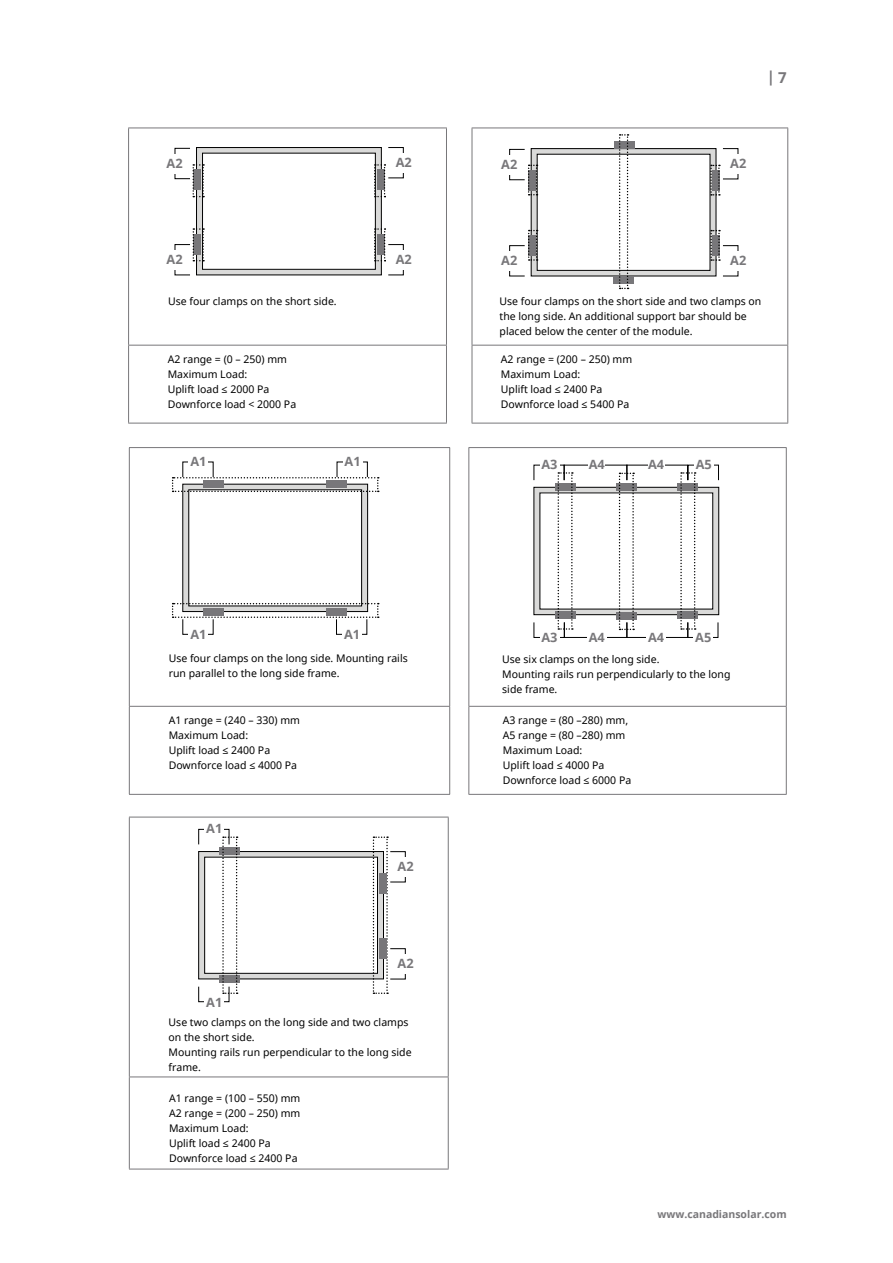
<style>
.page{position:relative;width:893px;height:1263px;background:#fff}
.page>*{position:absolute;margin:0;border:0;box-sizing:border-box;transform-origin:0 0}
.t1{font:700 15px "Noto Sans";color:#78777a}
.t2{font:700 12.75px "Noto Sans";color:#78777a}
.t3{font:10.5px/15px "Noto Sans";color:#000}
.t4{font:700 10.5px "Noto Sans";color:#78777a}
</style>
<div class="page">
<hr style="left:128px;top:128px;width:319px;height:1px;background:#78777a">
<hr style="left:446px;top:128px;width:1px;height:217px;background:#78777a">
<hr style="left:472px;top:128px;width:316px;height:1px;background:#78777a">
<hr style="left:472px;top:128px;width:1px;height:217px;background:#78777a">
<hr style="left:787px;top:128px;width:1px;height:217px;background:#78777a">
<hr style="left:128px;top:345px;width:319px;height:1px;background:#78777a">
<hr style="left:446px;top:345px;width:1px;height:78px;background:#78777a">
<hr style="left:472px;top:345px;width:316px;height:1px;background:#78777a">
<hr style="left:472px;top:345px;width:1px;height:78px;background:#78777a">
<hr style="left:787px;top:345px;width:1px;height:78px;background:#78777a">
<hr style="left:128px;top:423px;width:319px;height:1px;background:#78777a">
<hr style="left:472px;top:423px;width:316px;height:1px;background:#78777a">
<hr style="left:128px;top:128px;width:1px;height:217px;background:#78777a">
<hr style="left:128px;top:345px;width:1px;height:78px;background:#78777a">
<div style="left:197px;top:148px;width:184px;height:127px;background:#dadad9"></div>
<div style="left:196px;top:147px;width:186px;height:128px;border:1px solid #000"></div>
<div style="left:203px;top:153px;width:172px;height:116px;background:#fff"></div>
<div style="left:202px;top:153px;width:174px;height:117px;border:1px solid #000"></div>
<div style="left:388px;top:147px;width:16px;height:31px;border:1px solid #000"></div>
<div style="left:394px;top:153px;width:19px;height:19px;background:#fff"></div>
<div style="left:388px;top:244px;width:16px;height:31px;border:1px solid #000"></div>
<div style="left:394px;top:250px;width:19px;height:19px;background:#fff"></div>
<div style="left:175px;top:148px;width:15px;height:31px;border:1px solid #000"></div>
<div style="left:165px;top:154px;width:19px;height:19px;background:#fff"></div>
<svg style="left:533px;top:150px;width:181px;height:124px;background:#cdcdcc"></svg>
<div style="left:531px;top:148px;width:185px;height:128px;border:1px solid #000"></div>
<div style="left:537px;top:154px;width:173px;height:116px;background:#fff"></div>
<div style="left:537px;top:154px;width:173px;height:117px;border:1px solid #000"></div>
<div style="left:509px;top:245px;width:16px;height:31px;border:1px solid #000"></div>
<div style="left:500px;top:251px;width:19px;height:19px;background:#fff"></div>
<div style="left:509px;top:149px;width:16px;height:31px;border:1px solid #000"></div>
<div style="left:500px;top:155px;width:19px;height:19px;background:#fff"></div>
<svg style="left:528px;top:165px;width:9px;height:30px"></svg>
<svg style="left:192px;top:164px;width:12px;height:33px"></svg>
<svg style="left:193px;top:228px;width:11px;height:33px"></svg>
<svg style="left:374px;top:164px;width:12px;height:33px"></svg>
<svg style="left:374px;top:228px;width:12px;height:33px"></svg>
<div style="left:615px;top:141px;width:20px;height:7px;background:#78777a"></div>
<div style="left:614px;top:276px;width:20px;height:7px;background:#78777a"></div>
<svg style="left:528px;top:230px;width:10px;height:31px"></svg>
<svg style="left:710px;top:165px;width:10px;height:31px"></svg>
<svg style="left:710px;top:230px;width:10px;height:31px"></svg>
<svg style="left:619px;top:134px;width:9px;height:155px"></svg>
<hr style="left:129px;top:447px;width:321px;height:1px;background:#78777a">
<hr style="left:449px;top:448px;width:1px;height:258px;background:#78777a">
<hr style="left:129px;top:706px;width:321px;height:1px;background:#78777a">
<hr style="left:449px;top:707px;width:1px;height:87px;background:#78777a">
<hr style="left:129px;top:794px;width:321px;height:1px;background:#78777a">
<hr style="left:129px;top:448px;width:1px;height:258px;background:#78777a">
<hr style="left:129px;top:707px;width:1px;height:87px;background:#78777a">
<div style="left:183px;top:484px;width:185px;height:127px;background:#dadad9"></div>
<div style="left:189px;top:490px;width:173px;height:116px;background:#fff"></div>
<div style="left:188px;top:489px;width:174px;height:117px;border:1px solid #000"></div>
<div style="left:336px;top:619px;width:31px;height:16px;border:1px solid #000"></div>
<div style="left:342px;top:625px;width:20px;height:14px;background:#fff"></div>
<svg style="left:172px;top:477px;width:207px;height:15px"></svg>
<svg style="left:172px;top:603px;width:207px;height:15px"></svg>
<svg style="left:535px;top:489px;width:182px;height:124px;background:#c0c0bf"></svg>
<div style="left:533px;top:487px;width:186px;height:128px;border:1px solid #000"></div>
<div style="left:540px;top:493px;width:173px;height:116px;background:#fff"></div>
<div style="left:688px;top:465px;width:31px;height:15px;border:1px solid #000"></div>
<div style="left:694px;top:456px;width:19px;height:13px;background:#fff"></div>
<div style="left:555px;top:611px;width:20px;height:8px;background:#78777a"></div>
<svg style="left:555px;top:483px;width:20px;height:8px"></svg>
<svg style="left:558px;top:472px;width:15px;height:158px"></svg>
<div style="left:678px;top:611px;width:20px;height:8px;background:#78777a"></div>
<div style="left:678px;top:483px;width:20px;height:8px;background:#78777a"></div>
<svg style="left:680px;top:472px;width:16px;height:158px"></svg>
<hr style="left:468px;top:447px;width:319px;height:1px;background:#78777a">
<hr style="left:786px;top:448px;width:1px;height:258px;background:#78777a">
<hr style="left:468px;top:706px;width:319px;height:1px;background:#78777a">
<hr style="left:786px;top:707px;width:1px;height:87px;background:#78777a">
<hr style="left:468px;top:794px;width:319px;height:1px;background:#78777a">
<hr style="left:468px;top:448px;width:1px;height:258px;background:#78777a">
<hr style="left:468px;top:707px;width:1px;height:87px;background:#78777a">
<div style="left:616px;top:612px;width:20px;height:7px;background:#78777a"></div>
<div style="left:616px;top:484px;width:20px;height:7px;background:#78777a"></div>
<svg style="left:619px;top:473px;width:15px;height:157px"></svg>
<div style="left:626px;top:622px;width:62px;height:16px;border:1px solid #000"></div>
<div style="left:646px;top:629px;width:20px;height:13px;background:#fff"></div>
<div style="left:564px;top:622px;width:63px;height:16px;border:1px solid #000"></div>
<div style="left:587px;top:629px;width:19px;height:13px;background:#fff"></div>
<hr style="left:129px;top:817px;width:320px;height:1px;background:#78777a">
<hr style="left:129px;top:1076px;width:320px;height:1px;background:#78777a">
<hr style="left:129px;top:1169px;width:320px;height:1px;background:#78777a">
<hr style="left:129px;top:817px;width:1px;height:259px;background:#78777a">
<hr style="left:448px;top:817px;width:1px;height:259px;background:#78777a">
<hr style="left:129px;top:1077px;width:1px;height:92px;background:#78777a">
<hr style="left:448px;top:1077px;width:1px;height:92px;background:#78777a">
<div style="left:199px;top:851px;width:184px;height:128px;background:#dadad9"></div>
<div style="left:198px;top:851px;width:186px;height:128px;border:1px solid #000"></div>
<div style="left:205px;top:857px;width:172px;height:116px;background:#fff"></div>
<div style="left:204px;top:857px;width:174px;height:117px;border:1px solid #000"></div>
<div style="left:198px;top:829px;width:31px;height:16px;border:1px solid #000"></div>
<div style="left:205px;top:820px;width:19px;height:13px;background:#fff"></div>
<div style="left:198px;top:986px;width:31px;height:16px;border:1px solid #000"></div>
<div style="left:205px;top:993px;width:19px;height:13px;background:#fff"></div>
<div style="left:220px;top:976px;width:20px;height:7px;background:#78777a"></div>
<div style="left:220px;top:847px;width:20px;height:8px;background:#78777a"></div>
<svg style="left:222px;top:836px;width:16px;height:158px"></svg>
<svg style="left:373px;top:836px;width:15px;height:158px"></svg>
<div style="left:390px;top:851px;width:16px;height:31px;border:1px solid #000"></div>
<div style="left:396px;top:857px;width:19px;height:19px;background:#fff"></div>
<div style="left:390px;top:948px;width:16px;height:31px;border:1px solid #000"></div>
<div style="left:396px;top:954px;width:19px;height:19px;background:#fff"></div>
<div style="left:380px;top:873px;width:7px;height:20px;background:#78777a"></div>
<div style="left:380px;top:938px;width:7px;height:21px;background:#78777a"></div>
<h1 class="t1" style="left:767px;top:66px;width:21px">| 7</h1>
<p class="t2" style="left:396px;top:157px;width:18px">A2</p>
<p class="t2" style="left:167px;top:158px;width:18px">A2</p>
<p class="t2" style="left:730px;top:158px;width:18px">A2</p>
<p class="t2" style="left:501px;top:159px;width:18px">A2</p>
<p class="t2" style="left:167px;top:254px;width:18px">A2</p>
<p class="t2" style="left:396px;top:254px;width:18px">A2</p>
<p class="t3" style="left:168px;top:295px;width:170px">Use four clamps on the short side.</p>
<p class="t2" style="left:501px;top:255px;width:18px">A2</p>
<p class="t2" style="left:730px;top:255px;width:18px">A2</p>
<p class="t3" style="left:500px;top:295px;width:263px">Use four clamps on the short side and two clamps on the long side. An additional support bar should be placed below the center of the module.</p>
<p class="t3" style="left:168px;top:353px;width:130px">A2 range = (0 – 250) mm<br>Maximum Load:<br>Uplift load ≤ 2000 Pa<br>Downforce load &lt; 2000 Pa</p>
<p class="t3" style="left:501px;top:353px;width:133px">A2 range = (200 – 250) mm<br>Maximum Load:<br>Uplift load ≤ 2400 Pa<br>Downforce load ≤ 5400 Pa</p>
<p class="t2" style="left:190px;top:456px;width:18px">A1</p>
<p class="t2" style="left:345px;top:456px;width:18px">A1</p>
<p class="t2" style="left:541px;top:459px;width:18px">A3</p>
<p class="t2" style="left:589px;top:459px;width:18px">A4</p>
<p class="t2" style="left:648px;top:459px;width:18px">A4</p>
<p class="t2" style="left:696px;top:459px;width:18px">A5</p>
<p class="t2" style="left:190px;top:629px;width:18px">A1</p>
<p class="t2" style="left:344px;top:629px;width:18px">A1</p>
<p class="t3" style="left:169px;top:652px;width:241px">Use four clamps on the long side. Mounting rails run parallel to the long side frame.</p>
<p class="t3" style="left:169px;top:713px;width:133px">A1 range = (240 – 330) mm<br>Maximum Load:<br>Uplift load ≤ 2400 Pa<br>Downforce load ≤ 4000 Pa</p>
<p class="t2" style="left:206px;top:824px;width:18px">A1</p>
<p class="t2" style="left:398px;top:861px;width:18px">A2</p>
<p class="t2" style="left:398px;top:958px;width:18px">A2</p>
<p class="t2" style="left:206px;top:997px;width:18px">A1</p>
<p class="t3" style="left:169px;top:1016px;width:244px">Use two clamps on the long side and two clamps on the short side.<br>Mounting rails run perpendicular to the long side frame.</p>
<p class="t3" style="left:169px;top:1091px;width:133px">A1 range = (100 – 550) mm<br>A2 range = (200 – 250) mm<br>Maximum Load:<br>Uplift load ≤ 2400 Pa<br>Downforce load ≤ 2400 Pa</p>
<p class="t2" style="left:541px;top:632px;width:18px">A3</p>
<p class="t2" style="left:695px;top:632px;width:18px">A5</p>
<p class="t2" style="left:589px;top:632px;width:18px">A4</p>
<p class="t2" style="left:648px;top:632px;width:18px">A4</p>
<p class="t3" style="left:502px;top:653px;width:230px">Use six clamps on the long side.<br>Mounting rails run perpendicularly to the long side frame.</p>
<p class="t3" style="left:503px;top:714px;width:130px">A3 range = (80 –280) mm,<br>A5 range = (80 –280) mm<br>Maximum Load:<br>Uplift load ≤ 4000 Pa<br>Downforce load ≤ 6000 Pa</p>
<p class="t4" style="left:658px;top:1210px;width:131px">WWW.CANADIANSOLAR.COM</p>
</div>
